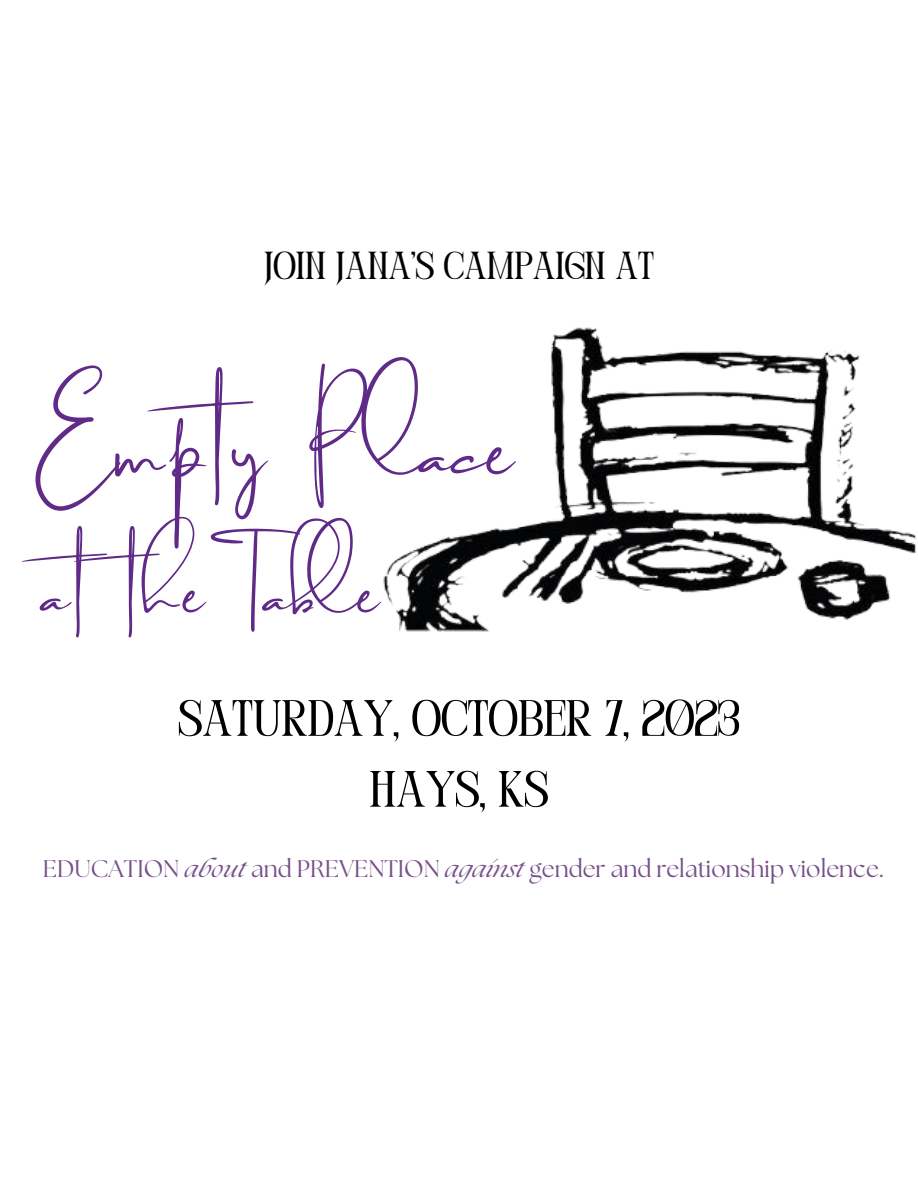
<style>
.page{position:relative;width:918px;height:1188px;background:#fff}
.page>*{position:absolute;margin:0;border:0;box-sizing:border-box;transform-origin:0 0}
.t1{font:105px "Brilliant Signature 1";color:#602a89}
.t2{font:84.75px "Brilliant Signature 1";color:#602a89}
.t3{font:51px "Perandoryv 2";color:#000}
.t4{font:39px "Perandoryv 2";color:#000}
.t5{font:24px "The Seasons";color:#774f89}
.s1{font-style:italic}
</style>
<div class="page">
<img style="left:383px;top:327px;width:534px;height:305px">
<p class="t4" style="left:264px;top:250px;width:391px">JOIN JANA'S CAMPAIGN AT</p>
<p class="t1" style="left:25px;top:395px;width:491px">Empty P lace</p>
<p class="t2" style="left:45px;top:548px;width:337px">attheTable</p>
<p class="t3" style="left:178px;top:698px;width:563px">SATURDAY, OCTOBER 7, 2023</p>
<p class="t3" style="left:369px;top:768px;width:181px">HAYS, KS</p>
<p class="t5" style="left:43px;top:857px;width:843px">EDUCATION <span class="s1">about</span> and PREVENTION <span class="s1">against</span> gender and relationship violence.</p>
</div>
